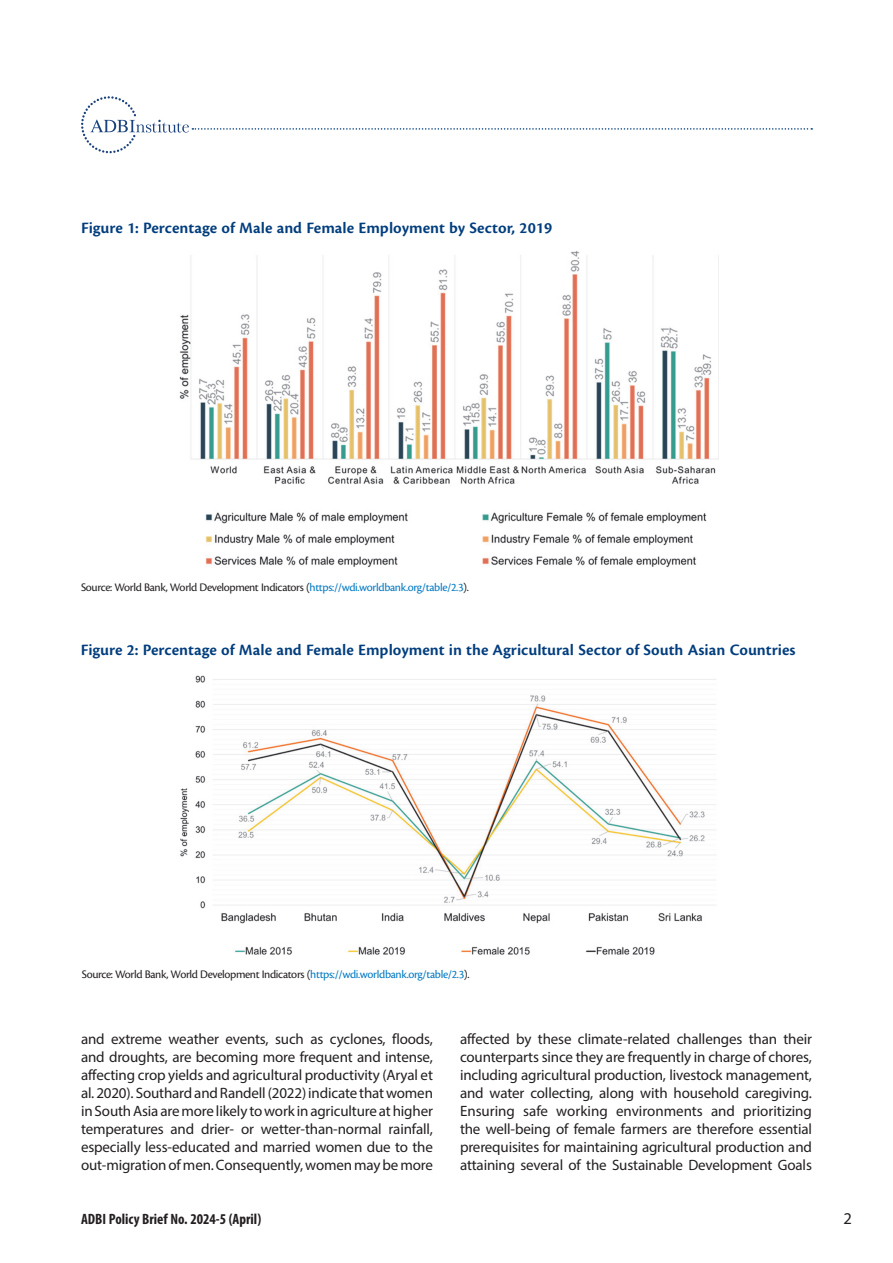
<style>
.page{position:relative;width:893px;height:1263px;background:#fff}
.page>*{position:absolute;margin:0;border:0;box-sizing:border-box;transform-origin:0 0}
.ADBI_brief_Figure_ti{font:16.5px "Cronos Pro Semibold Capt";color:#013d7d}
.Headline_level_2{font:16.5px "Myriad Pro";color:#231f20}
.ADBI_brief_Body_text{font:15px/18px "Myriad Pro";letter-spacing:-.01em;color:#231f20;text-align:justify}
.t1{font:700 condensed 15px "Myriad Pro";color:#231f20}
.ADBI_brief_Figure_so{font:12px "Cronos Pro";letter-spacing:-.03em;color:#231f20}
.s1{color:#0079c2}
</style>
<div class="page">
<svg style="left:81px;top:96px;width:731px;height:57px"></svg>
<img style="left:179px;top:250px;width:539px;height:318px">
<img style="left:180px;top:675px;width:536px;height:280px">
<p class="ADBI_brief_Figure_ti" style="left:81px;top:219px;width:473px">Figure 1: Percentage of Male and Female Employment by Sector, 2019</p>
<p class="ADBI_brief_Figure_so" style="left:81px;top:580px;width:389px">Source: World Bank, World Development Indicators (<span class="s1">https://wdi.worldbank.org/table/2.3</span>).</p>
<p class="ADBI_brief_Figure_ti" style="left:81px;top:640px;width:716px">Figure 2: Percentage of Male and Female Employment in the Agricultural Sector of South Asian Countries</p>
<p class="ADBI_brief_Figure_so" style="left:82px;top:968px;width:389px">Source: World Bank, World Development Indicators (<span class="s1">https://wdi.worldbank.org/table/2.3</span>).</p>
<p class="ADBI_brief_Body_text" style="left:81px;top:1030px;width:353px">and extreme weather events, such as cyclones, floods, and droughts, are becoming more frequent and intense, affecting crop yields and agricultural productivity (Aryal et al.2020). SouthardandRandell(2022)indicate thatwomen inSouthAsia aremore likely towork inagriculture athigher temperatures and drier- or wetter-than-normal rainfall, especially less-educated and married women due to the out‑migrationofmen.Consequently,womenmaybemore</p>
<p class="ADBI_brief_Body_text" style="left:460px;top:1030px;width:353px">affected by these climate-related challenges than their counterparts since they are frequently in charge of chores, including agricultural production, livestock management, and water collecting, along with household caregiving.<br>Ensuring safe working environments and prioritizing the well-being of female farmers are therefore essential prerequisites for maintaining agricultural production and attaining several of the Sustainable Development Goals</p>
<p class="t1" style="left:81px;top:1210px;width:182px">ADBI Policy Brief No. 2024-5 (April)</p>
<p class="Headline_level_2" style="left:843px;top:1208px;width:10px">2</p>
</div>
